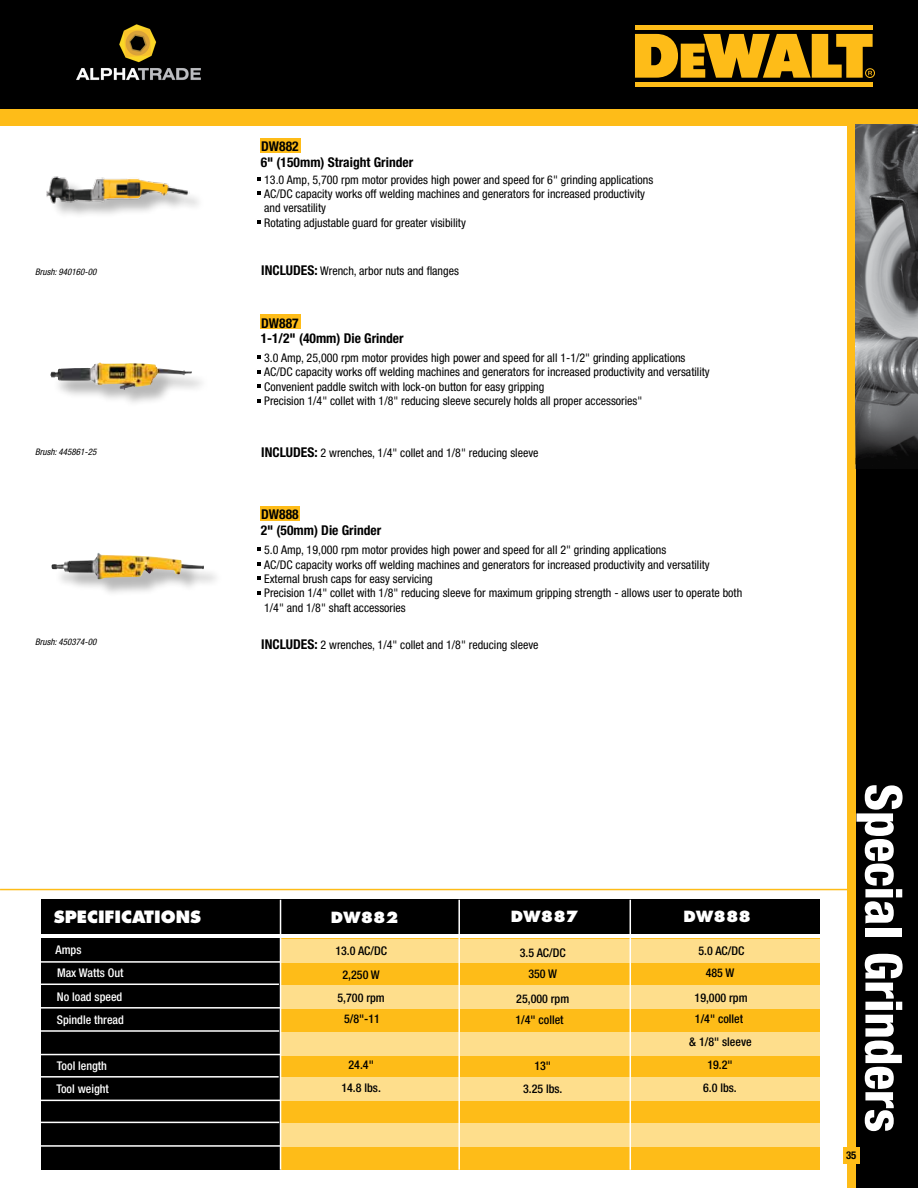
<style>
.page{position:relative;width:918px;height:1188px;background:#fff}
.page>*{position:absolute;margin:0;border:0;box-sizing:border-box;transform-origin:0 0}
.t1{font:800 condensed 51px "Helvetica Neue";color:#fff}
.t2{font:800 16.5px "Futura";color:#fff}
.t3{font:800 15px "Futura";color:#fff}
.t4{font:700 condensed 13.5px "Helvetica Neue";color:#000}
.t5{font:condensed 12px/14.4px "Helvetica Neue";color:#000}
.t6{font:500 condensed 12px/23.2px "Helvetica Neue";color:#000;text-align:center}
.t7{font:500 condensed 12px/23px "Helvetica Neue";color:#fff}
.t8{font:700 condensed 10.8px "Helvetica Neue";color:#000}
.t9{font:italic condensed 9px "Helvetica Neue";color:#000}
.s1{font-weight:700;font-size:13.5px}
</style>
<div class="page">
<div style="left:0;top:0;width:918px;height:110px;background:#000"></div>
<div style="left:865px;top:68px;width:10px;height:10px;border:1px solid #febc18;border-radius:50%"></div>
<hr style="left:635px;top:82px;width:238px;height:4px;background:#febc18">
<svg style="left:635px;top:34px;width:238px;height:44px"></svg>
<hr style="left:635px;top:25px;width:238px;height:4px;background:#febc18">
<div style="left:0;top:110px;width:918px;height:16px;background:#febc18"></div>
<div style="left:233px;top:939px;width:587px;height:231px;background:#febc18"></div>
<div style="left:233px;top:939px;width:587px;height:24px;background:#fede8c"></div>
<div style="left:233px;top:985px;width:587px;height:23px;background:#fede8c"></div>
<div style="left:234px;top:1032px;width:586px;height:23px;background:#fede8c"></div>
<div style="left:233px;top:1077px;width:587px;height:24px;background:#fede8c"></div>
<div style="left:234px;top:1123px;width:586px;height:24px;background:#fede8c"></div>
<div style="left:850px;top:125px;width:68px;height:1063px;background:#000"></div>
<div style="left:847px;top:1149px;width:9px;height:39px;background:#febc18"></div>
<div style="left:843px;top:1147px;width:16px;height:17px;background:#febc18"></div>
<div style="left:847px;top:125px;width:9px;height:1023px;background:#febc18"></div>
<img style="left:856px;top:124px;width:62px;height:342px">
<svg style="left:258px;top:576px;width:3px;height:4px"></svg>
<svg style="left:258px;top:562px;width:3px;height:4px"></svg>
<div style="left:261px;top:506px;width:39px;height:15px;background:#febc18"></div>
<div style="left:260px;top:314px;width:41px;height:15px;background:#febc18"></div>
<div style="left:260px;top:138px;width:40px;height:15px;background:#febc18"></div>
<hr style="left:0;top:889px;width:848px;height:1px;background:#febc18">
<img style="left:46px;top:176px;width:144px;height:38px">
<div style="left:53px;top:366px;width:157px;height:41px;background:#000;opacity:.28"></div>
<img style="left:50px;top:363px;width:142px;height:27px">
<div style="left:54px;top:556px;width:168px;height:42px;background:#000;opacity:.28"></div>
<img style="left:51px;top:553px;width:153px;height:27px">
<div style="left:41px;top:939px;width:240px;height:231px;background:#000"></div>
<div style="left:234px;top:900px;width:586px;height:34px;background:#000"></div>
<hr style="left:41px;top:961px;width:240px;height:2px;background:#fff">
<hr style="left:41px;top:1007px;width:240px;height:2px;background:#fff">
<hr style="left:41px;top:1054px;width:239px;height:1px;background:#fff">
<hr style="left:41px;top:1100px;width:239px;height:1px;background:#fff">
<hr style="left:41px;top:1145px;width:240px;height:2px;background:#fff">
<hr style="left:41px;top:984px;width:238px;height:1px;background:#fff">
<hr style="left:41px;top:1030px;width:238px;height:2px;background:#fff">
<hr style="left:41px;top:1076px;width:238px;height:2px;background:#fff">
<hr style="left:41px;top:1122px;width:238px;height:1px;background:#fff">
<div style="left:41px;top:900px;width:194px;height:34px;background:#000"></div>
<hr style="left:458px;top:900px;width:2px;height:270px;background:#fff">
<hr style="left:280px;top:900px;width:1px;height:270px;background:#fff">
<hr style="left:630px;top:900px;width:1px;height:270px;background:#fff">
<img style="left:76px;top:24px;width:125px;height:56px">
<p class="t4" style="left:261px;top:138px;width:39px">DW882</p>
<p class="t4" style="left:261px;top:154px;width:154px">6" (150mm) Straight Grinder</p>
<p class="t5" style="left:264px;top:172px;width:391px">13.0 Amp, 5,700 rpm motor provides high power and speed for 6" grinding applications AC/DC capacity works off welding machines and generators for increased productivity and versatility<br>Rotating adjustable guard for greater visibility</p>
<p class="t9" style="left:35px;top:267px;width:63px">Brush: 940160-00</p>
<p class="t5" style="left:261px;top:263px;width:199px"><span class="s1">INCLUDES:</span> Wrench, arbor nuts and flanges</p>
<p class="t4" style="left:261px;top:315px;width:39px">DW887</p>
<p class="t4" style="left:261px;top:330px;width:145px">1-1/2" (40mm) Die Grinder</p>
<p class="t5" style="left:264px;top:350px;width:447px">3.0 Amp, 25,000 rpm motor provides high power and speed for all 1-1/2" grinding applications AC/DC capacity works off welding machines and generators for increased productivity and versatility Convenient paddle switch with lock-on button for easy gripping<br>Precision 1/4" collet with 1/8" reducing sleeve securely holds all proper accessories"</p>
<p class="t9" style="left:35px;top:446px;width:63px">Brush: 445861-25</p>
<p class="t5" style="left:261px;top:445px;width:279px"><span class="s1">INCLUDES:</span> 2 wrenches, 1/4" collet and 1/8" reducing sleeve</p>
<p class="t4" style="left:261px;top:506px;width:39px">DW888</p>
<p class="t4" style="left:261px;top:522px;width:122px">2" (50mm) Die Grinder</p>
<p class="t5" style="left:264px;top:543px;width:480px">5.0 Amp, 19,000 rpm motor provides high power and speed for all 2" grinding applications<br>AC/DC capacity works off welding machines and generators for increased productivity and versatility External brush caps for easy servicing<br>Precision 1/4" collet with 1/8" reducing sleeve for maximum gripping strength - allows user to operate both 1/4" and 1/8" shaft accessories</p>
<p class="t9" style="left:35px;top:637px;width:63px">Brush: 450374-00</p>
<p class="t5" style="left:261px;top:638px;width:279px"><span class="s1">INCLUDES:</span> 2 wrenches, 1/4" collet and 1/8" reducing sleeve</p>
<h2 class="t2" style="left:54px;top:907px;width:149px">SPECIFICATIONS</h2>
<p class="t7" style="left:56px;top:938px;width:27px">Amps</p>
<p class="t7" style="left:57px;top:985px;width:67px">No load speed</p>
<p class="t7" style="left:57px;top:961px;width:68px">Max Watts Out</p>
<p class="t7" style="left:57px;top:1008px;width:69px">Spindle thread</p>
<p class="t7" style="left:56px;top:1054px;width:54px">Tool length<br>Tool weight</p>
<p class="t3" style="left:331px;top:909px;width:69px">DW882</p>
<p class="t6" style="left:335px;top:939px;width:53px">13.0 AC/DC</p>
<p class="t6" style="left:343px;top:962px;width:39px">2,250 W</p>
<p class="t6" style="left:338px;top:986px;width:49px">5,700 rpm</p>
<p class="t6" style="left:344px;top:1007px;width:37px">5/8"-11</p>
<p class="t6" style="left:349px;top:1052px;width:27px">24.4"</p>
<p class="t6" style="left:341px;top:1076px;width:41px">14.8 lbs.</p>
<p class="t3" style="left:511px;top:908px;width:69px">DW887</p>
<p class="t6" style="left:520px;top:941px;width:47px">3.5 AC/DC</p>
<p class="t6" style="left:528px;top:962px;width:30px">350 W</p>
<p class="t6" style="left:516px;top:987px;width:54px">25,000 rpm</p>
<p class="t6" style="left:515px;top:1008px;width:50px">1/4" collet</p>
<p class="t6" style="left:534px;top:1054px;width:18px">13"</p>
<p class="t6" style="left:523px;top:1077px;width:41px">3.25 lbs.</p>
<p class="t3" style="left:683px;top:908px;width:69px">DW888</p>
<p class="t6" style="left:699px;top:939px;width:47px">5.0 AC/DC</p>
<p class="t6" style="left:706px;top:961px;width:30px">485 W</p>
<p class="t6" style="left:695px;top:986px;width:54px">19,000 rpm</p>
<p class="t6" style="left:689px;top:1007px;width:64px">1/4" collet<br>&amp; 1/8" sleeve</p>
<p class="t6" style="left:707px;top:1052px;width:27px">19.2"</p>
<p class="t6" style="left:703px;top:1076px;width:35px">6.0 lbs.</p>
<h1 class="t1" style="left:915px;top:784px;width:350px;rotate:90deg">Special Grinders</h1>
<p class="t8" style="left:846px;top:1149px;width:12px">35</p>
</div>
